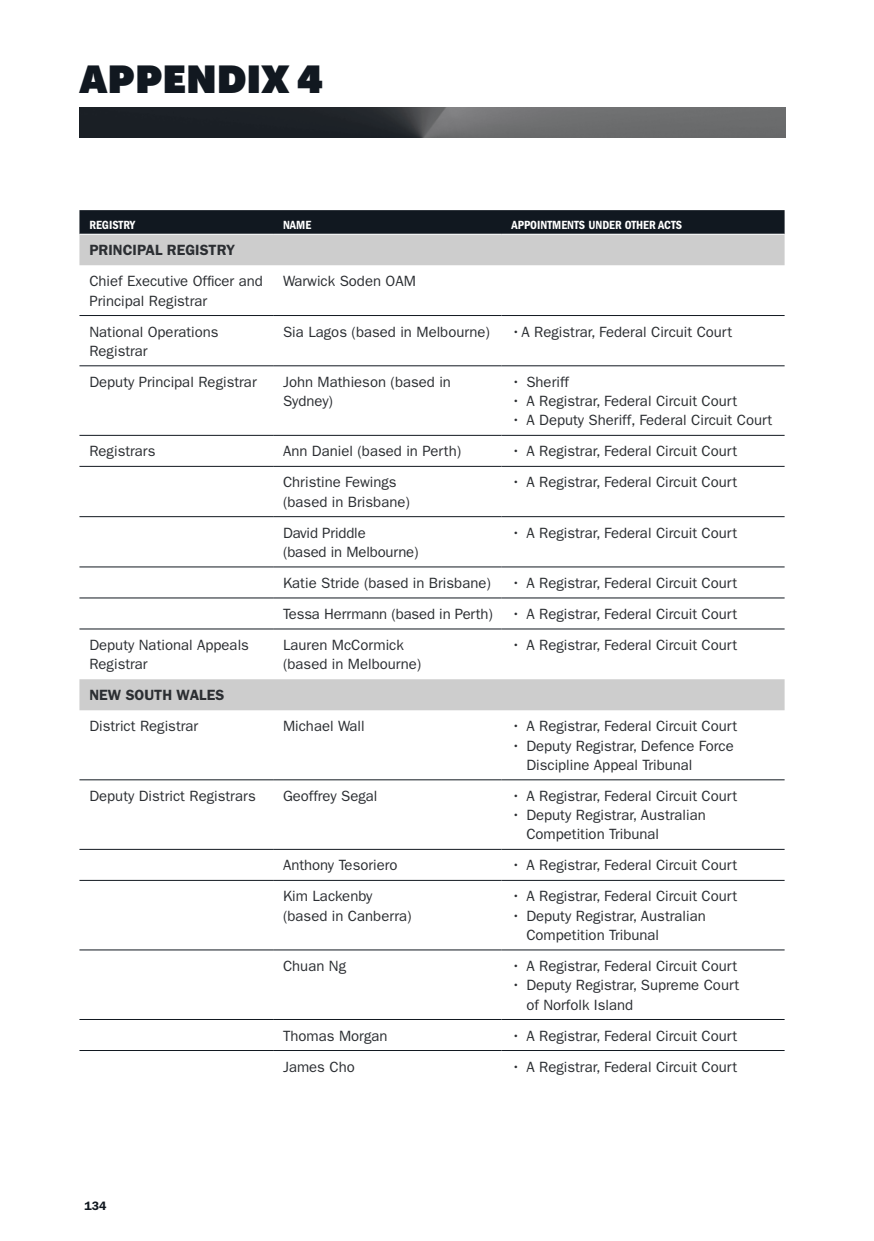
<style>
.page{position:relative;width:874px;height:1241px;background:#fff}
.page>*{position:absolute;margin:0;border:0;box-sizing:border-box;transform-origin:0 0}
.t1{font:900 38.5px "Museo Sans Display";letter-spacing:.025em;color:#111820}
.Fin_Body{font:14.88px/19.2px "Franklin Gothic LT";color:#2b2e32}
.Fin_Body-2{font:600 14.88px "Franklin Gothic LT";color:#2b2e32}
.t2{font:600 condensed 12.25px "Franklin Gothic LT";color:#fff}
.t3{font:600 12.25px "Franklin Gothic LT";color:#111820}
</style>
<div class="page">
<img style="left:79px;top:108px;width:705px;height:29px">
<svg style="left:79px;top:210px;width:705px;height:24px;background:#151c23"></svg>
<svg style="left:79px;top:235px;width:705px;height:475px"></svg>
<hr style="left:79px;top:315px;width:194px;height:1px;background:#111820">
<hr style="left:273px;top:315px;width:228px;height:1px;background:#111820">
<hr style="left:501px;top:315px;width:283px;height:1px;background:#111820">
<hr style="left:79px;top:365px;width:194px;height:1px;background:#111820">
<hr style="left:273px;top:365px;width:228px;height:1px;background:#111820">
<hr style="left:501px;top:365px;width:283px;height:1px;background:#111820">
<hr style="left:79px;top:435px;width:194px;height:1px;background:#111820">
<hr style="left:273px;top:435px;width:228px;height:1px;background:#111820">
<hr style="left:501px;top:435px;width:283px;height:1px;background:#111820">
<hr style="left:79px;top:466px;width:194px;height:1px;background:#111820">
<hr style="left:273px;top:466px;width:228px;height:1px;background:#111820">
<hr style="left:501px;top:466px;width:283px;height:1px;background:#111820">
<hr style="left:79px;top:516px;width:194px;height:1px;background:#111820">
<hr style="left:273px;top:516px;width:228px;height:1px;background:#111820">
<hr style="left:501px;top:516px;width:283px;height:1px;background:#111820">
<hr style="left:79px;top:566px;width:194px;height:1px;background:#111820">
<hr style="left:273px;top:566px;width:228px;height:1px;background:#111820">
<hr style="left:501px;top:566px;width:283px;height:1px;background:#111820">
<hr style="left:79px;top:597px;width:194px;height:1px;background:#111820">
<hr style="left:273px;top:597px;width:228px;height:1px;background:#111820">
<hr style="left:501px;top:597px;width:283px;height:1px;background:#111820">
<hr style="left:79px;top:628px;width:194px;height:1px;background:#111820">
<hr style="left:273px;top:628px;width:228px;height:1px;background:#111820">
<hr style="left:501px;top:628px;width:283px;height:1px;background:#111820">
<hr style="left:79px;top:779px;width:194px;height:1px;background:#111820">
<hr style="left:273px;top:779px;width:228px;height:1px;background:#111820">
<hr style="left:501px;top:779px;width:283px;height:1px;background:#111820">
<hr style="left:79px;top:849px;width:194px;height:1px;background:#111820">
<hr style="left:273px;top:849px;width:228px;height:1px;background:#111820">
<hr style="left:501px;top:849px;width:283px;height:1px;background:#111820">
<hr style="left:79px;top:880px;width:194px;height:1px;background:#111820">
<hr style="left:273px;top:880px;width:228px;height:1px;background:#111820">
<hr style="left:501px;top:880px;width:283px;height:1px;background:#111820">
<hr style="left:79px;top:949px;width:194px;height:1px;background:#111820">
<hr style="left:273px;top:949px;width:228px;height:1px;background:#111820">
<hr style="left:501px;top:949px;width:283px;height:1px;background:#111820">
<hr style="left:79px;top:1019px;width:194px;height:1px;background:#111820">
<hr style="left:273px;top:1019px;width:228px;height:1px;background:#111820">
<hr style="left:501px;top:1019px;width:283px;height:1px;background:#111820">
<hr style="left:79px;top:1050px;width:194px;height:1px;background:#111820">
<hr style="left:273px;top:1050px;width:228px;height:1px;background:#111820">
<hr style="left:501px;top:1050px;width:283px;height:1px;background:#111820">
<h1 class="t1" style="left:79px;top:57px;width:245px">APPENDIX 4</h1>
<p class="t2" style="left:89px;top:218px;width:47px">REGISTRY</p>
<p class="t2" style="left:283px;top:218px;width:30px">NAME</p>
<p class="t2" style="left:511px;top:218px;width:172px">APPOINTMENTS UNDER OTHER ACTS</p>
<p class="Fin_Body-2" style="left:89px;top:241px;width:147px">PRINCIPAL REGISTRY</p>
<p class="Fin_Body" style="left:89px;top:272px;width:175px">Chief Executive Officer and<br>Principal Registrar</p>
<p class="Fin_Body" style="left:283px;top:272px;width:134px">Warwick Soden OAM</p>
<p class="Fin_Body" style="left:89px;top:322px;width:131px">National Operations<br>Registrar</p>
<p class="Fin_Body" style="left:283px;top:322px;width:208px">Sia Lagos (based in Melbourne)</p>
<p class="Fin_Body" style="left:511px;top:322px;width:222px">•A Registrar, Federal Circuit Court</p>
<p class="Fin_Body" style="left:89px;top:372px;width:169px">Deputy Principal Registrar</p>
<p class="Fin_Body" style="left:283px;top:372px;width:169px">John Mathieson (based in<br>Sydney)</p>
<p class="Fin_Body" style="left:511px;top:372px;width:59px">• Sheriff</p>
<p class="Fin_Body" style="left:511px;top:391px;width:227px">• A Registrar, Federal Circuit Court</p>
<p class="Fin_Body" style="left:511px;top:411px;width:262px">• A Deputy Sheriff, Federal Circuit Court</p>
<p class="Fin_Body" style="left:89px;top:442px;width:68px">Registrars</p>
<p class="Fin_Body" style="left:283px;top:442px;width:179px">Ann Daniel (based in Perth)</p>
<p class="Fin_Body" style="left:511px;top:442px;width:227px">• A Registrar, Federal Circuit Court</p>
<p class="Fin_Body" style="left:283px;top:473px;width:128px">Christine Fewings (based in Brisbane)</p>
<p class="Fin_Body" style="left:511px;top:473px;width:227px">• A Registrar, Federal Circuit Court</p>
<p class="Fin_Body" style="left:283px;top:523px;width:137px">David Priddle<br>(based in Melbourne)</p>
<p class="Fin_Body" style="left:511px;top:523px;width:227px">• A Registrar, Federal Circuit Court</p>
<p class="Fin_Body" style="left:283px;top:573px;width:209px">Katie Stride (based in Brisbane)</p>
<p class="Fin_Body" style="left:511px;top:573px;width:227px">• A Registrar, Federal Circuit Court</p>
<p class="Fin_Body" style="left:283px;top:604px;width:211px">Tessa Herrmann (based in Perth)</p>
<p class="Fin_Body" style="left:511px;top:604px;width:227px">• A Registrar, Federal Circuit Court</p>
<p class="Fin_Body" style="left:89px;top:635px;width:161px">Deputy National Appeals<br>Registrar</p>
<p class="Fin_Body" style="left:283px;top:635px;width:140px">Lauren McCormick (based in Melbourne)</p>
<p class="Fin_Body" style="left:511px;top:635px;width:227px">• A Registrar, Federal Circuit Court</p>
<p class="Fin_Body-2" style="left:89px;top:686px;width:136px">NEW SOUTH WALES</p>
<p class="Fin_Body" style="left:89px;top:716px;width:110px">District Registrar</p>
<p class="Fin_Body" style="left:283px;top:716px;width:83px">Michael Wall</p>
<p class="Fin_Body" style="left:511px;top:716px;width:227px">• A Registrar, Federal Circuit Court</p>
<p class="Fin_Body" style="left:526px;top:736px;width:209px;text-indent:-15px">• Deputy Registrar, Defence Force<br>Discipline Appeal Tribunal</p>
<p class="Fin_Body" style="left:89px;top:786px;width:168px">Deputy District Registrars</p>
<p class="Fin_Body" style="left:283px;top:786px;width:96px">Geoffrey Segal</p>
<p class="Fin_Body" style="left:511px;top:786px;width:227px">• A Registrar, Federal Circuit Court</p>
<p class="Fin_Body" style="left:526px;top:805px;width:181px;text-indent:-15px">• Deputy Registrar, Australian<br>Competition Tribunal</p>
<p class="Fin_Body" style="left:283px;top:855px;width:116px">Anthony Tesoriero</p>
<p class="Fin_Body" style="left:511px;top:855px;width:227px">• A Registrar, Federal Circuit Court</p>
<p class="Fin_Body" style="left:283px;top:886px;width:130px">Kim Lackenby (based in Canberra)</p>
<p class="Fin_Body" style="left:511px;top:886px;width:227px">• A Registrar, Federal Circuit Court</p>
<p class="Fin_Body" style="left:526px;top:906px;width:181px;text-indent:-15px">• Deputy Registrar, Australian<br>Competition Tribunal</p>
<p class="t3" style="left:84px;top:1198px;width:24px">134</p>
<p class="Fin_Body" style="left:283px;top:956px;width:65px">Chuan Ng</p>
<p class="Fin_Body" style="left:511px;top:956px;width:227px">• A Registrar, Federal Circuit Court</p>
<p class="Fin_Body" style="left:526px;top:975px;width:214px;text-indent:-15px">• Deputy Registrar, Supreme Court of Norfolk Island</p>
<p class="Fin_Body" style="left:283px;top:1025px;width:106px">Thomas Morgan</p>
<p class="Fin_Body" style="left:511px;top:1025px;width:227px">• A Registrar, Federal Circuit Court</p>
<p class="Fin_Body" style="left:283px;top:1056px;width:73px">James Cho</p>
<p class="Fin_Body" style="left:511px;top:1056px;width:227px">• A Registrar, Federal Circuit Court</p>
</div>
